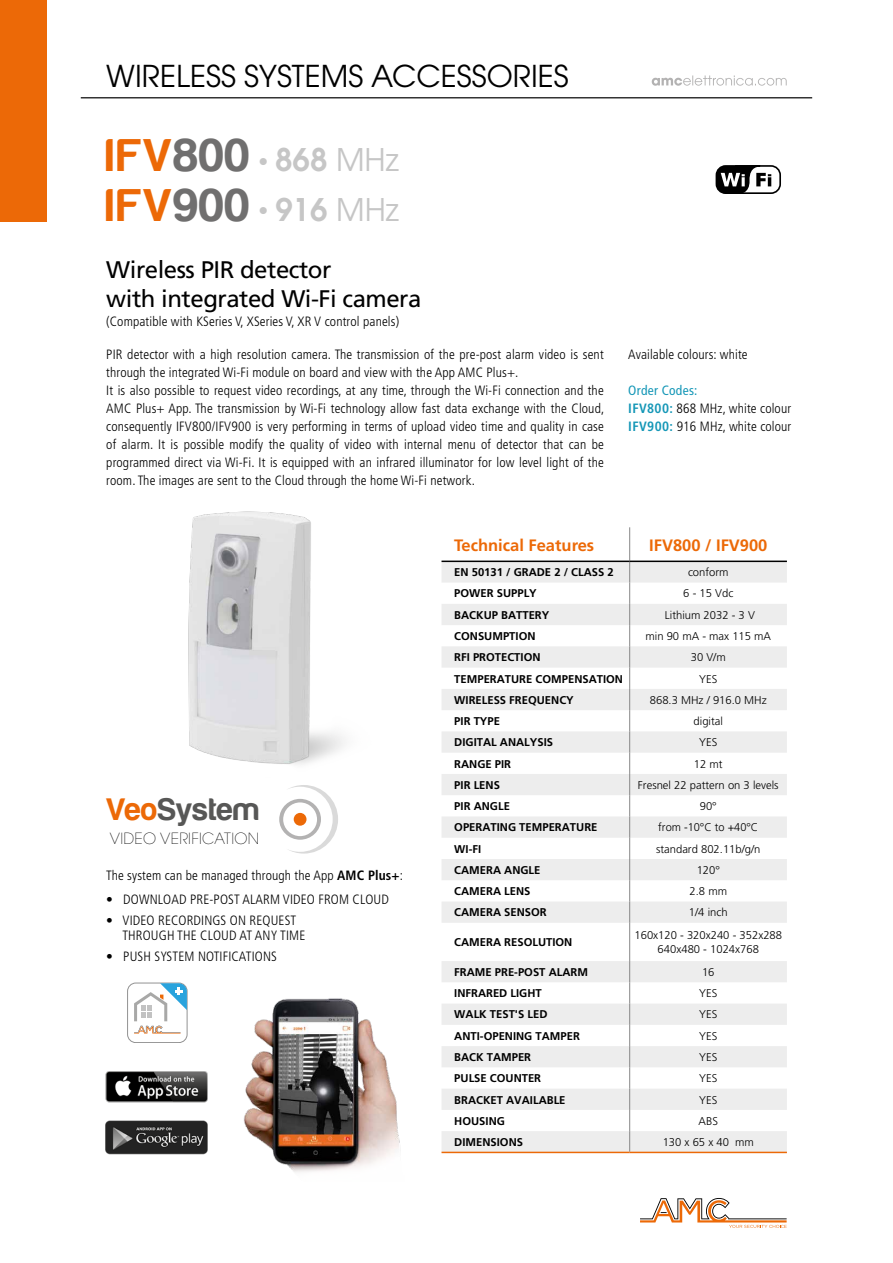
<style>
.page{position:relative;width:893px;height:1263px;background:#fff}
.page>*{position:absolute;margin:0;border:0;box-sizing:border-box;transform-origin:0 0}
.t1{font:47.55px "Harabara";letter-spacing:.03em;color:#ec6907}
.t2{font:32.25px "Harabara";letter-spacing:.02em;color:#575756}
.t3{font:600 31.05px "Avant Garde";color:#c6c6c6}
.t4{font:30px "Avant Garde";color:#000}
.t5{font:24px/28.8px "Frutiger LT Std";letter-spacing:-.02em;color:#000}
.t6{font:700 16.5px "Frutiger LT Std";color:#ec6907}
.t7{font:200 15.3px "Avant Garde";letter-spacing:.02em;color:#000}
.t8{font:300 condensed 13.5px/18px "Frutiger LT Std";letter-spacing:.01em;color:#000}
.t9{font:12.15px "Wingdings";color:#c6c6c6}
.t10{font:700 11.25px "Frutiger LT Std";color:#000}
.t11{font:300 11.25px/13.5px "Frutiger LT Std";color:#000;text-align:center}
.s1{color:#706f6f}
.s2{font-weight:400}
.s3{font-weight:400;color:#1597b7}
.s4{font-weight:700;color:#1597b7}
.s5{color:#ec6907}
.s6{font-weight:700}
</style>
<div class="page">
<hr style="left:81px;top:97px;width:731px;height:1px;background:#000">
<svg style="left:652px;top:75px;width:135px;height:11px"></svg>
<div style="left:0;top:0;width:47px;height:221px;background:#ec6907"></div>
<svg style="left:640px;top:1198px;width:147px;height:30px"></svg>
<img style="left:188px;top:511px;width:157px;height:254px">
<svg style="left:279px;top:785px;width:59px;height:68px"></svg>
<div style="left:294px;top:813px;width:12px;height:13px;background:#ec6907;border-radius:50%"></div>
<img style="left:244px;top:998px;width:156px;height:174px">
<img style="left:105px;top:1071px;width:103px;height:32px">
<img style="left:105px;top:1120px;width:103px;height:35px">
<svg style="left:716px;top:165px;width:65px;height:29px"></svg>
<svg style="left:441px;top:562px;width:346px;height:590px"></svg>
<svg style="left:441px;top:689px;width:346px;height:336px;fill:#f3f3f3"></svg>
<svg style="left:629px;top:562px;width:1px;height:361px"></svg>
<hr style="left:629px;top:923px;width:1px;height:38px;background:#878787">
<svg style="left:629px;top:961px;width:1px;height:191px"></svg>
<hr style="left:441px;top:1152px;width:189px;height:1px;background:#ec6907">
<hr style="left:630px;top:1152px;width:157px;height:1px;background:#ec6907">
<hr style="left:629px;top:527px;width:1px;height:34px;background:#878787">
<hr style="left:441px;top:561px;width:189px;height:1px;background:#000">
<hr style="left:630px;top:561px;width:157px;height:1px;background:#000">
<div style="left:127px;top:983px;width:60px;height:60px;border:1px solid #929292;border-radius:8px"></div>
<svg style="left:134px;top:983px;width:53px;height:50px"></svg>
<h3 class="t4" style="left:106px;top:58px;width:464px">WIRELESS SYSTEMS ACCESSORIES</h3>
<h1 class="t1" style="left:106px;top:131px;width:145px">IFV<span class="s1">800</span></h1>
<h1 class="t1" style="left:106px;top:180px;width:145px">IFV<span class="s1">900</span></h1>
<p class="t9" style="left:259px;top:155px;width:11px">●</p>
<h3 class="t3" style="left:275px;top:140px;width:125px">868 <span class="s2">MHz</span></h3>
<p class="t9" style="left:259px;top:204px;width:11px">●</p>
<h3 class="t3" style="left:275px;top:189px;width:125px">916 <span class="s2">MHz</span></h3>
<h3 class="t5" style="left:106px;top:255px;width:317px">Wireless PIR detector<br>with integrated Wi-Fi camera</h3>
<p class="t8" style="left:106px;top:313px;width:294px">(Compatible with KSeries V, XSeries V, XR V control panels)</p>
<p class="t8" style="left:106px;top:346px;width:499px">PIR detector with a high resolution camera. The transmission of the pre-post alarm video is sent through the integrated Wi-Fi module on board and view with the App AMC Plus+.<br>It is also possible to request video recordings, at any time, through the Wi-Fi connection and the AMC Plus+ App. The transmission by Wi-Fi technology allow fast data exchange with the Cloud, consequently IFV800/IFV900 is very performing in terms of upload video time and quality in case of alarm. It is possible modify the quality of video with internal menu of detector that can be programmed direct via Wi-Fi. It is equipped with an infrared illuminator for low level light of the room. The images are sent to the Cloud through the home Wi-Fi network.</p>
<p class="t8" style="left:628px;top:346px;width:121px">Available colours: white</p>
<p class="t8" style="left:628px;top:382px;width:165px"><span class="s3">Order Codes:<br></span><span class="s4">IFV800:</span> 868 MHz, white colour<br><span class="s4">IFV900:</span> 916 MHz, white colour</p>
<h2 class="t2" style="left:106px;top:792px;width:155px"><span class="s5">Veo</span>System</h2>
<p class="t7" style="left:110px;top:829px;width:151px">VIDEO VERIFICATION</p>
<p class="t8" style="left:106px;top:866px;width:298px">The system can be managed through the App <span class="s6">AMC Plus+</span>:</p>
<p class="t8" style="left:106px;top:890px;width:284px">• DOWNLOAD PRE-POST ALARM VIDEO FROM CLOUD</p>
<p class="t8" style="left:122px;top:913px;width:184px;line-height:15px;text-indent:-16px">• VIDEO RECORDINGS ON REQUEST<br>THROUGH THE CLOUD AT ANY TIME</p>
<p class="t8" style="left:106px;top:947px;width:172px">• PUSH SYSTEM NOTIFICATIONS</p>
<p class="t6" style="left:454px;top:535px;width:141px">Technical Features</p>
<p class="t6" style="left:649px;top:535px;width:120px">IFV800 / IFV900</p>
<p class="t10" style="left:454px;top:566px;width:161px">EN 50131 / GRADE 2 / CLASS 2</p>
<p class="t11" style="left:688px;top:566px;width:42px">conform</p>
<p class="t10" style="left:454px;top:587px;width:84px">POWER SUPPLY</p>
<p class="t11" style="left:683px;top:587px;width:52px">6 - 15 Vdc</p>
<p class="t10" style="left:454px;top:608px;width:97px">BACKUP BATTERY</p>
<p class="t11" style="left:665px;top:608px;width:92px">Lithium 2032 - 3 V</p>
<p class="t10" style="left:454px;top:629px;width:83px">CONSUMPTION</p>
<p class="t11" style="left:645px;top:629px;width:127px">min 90 mA - max 115 mA</p>
<p class="t10" style="left:454px;top:651px;width:88px">RFI PROTECTION</p>
<p class="t11" style="left:691px;top:651px;width:37px">30 V/m</p>
<p class="t10" style="left:454px;top:672px;width:170px">TEMPERATURE COMPENSATION</p>
<p class="t11" style="left:699px;top:672px;width:20px">YES</p>
<p class="t10" style="left:454px;top:693px;width:121px">WIRELESS FREQUENCY</p>
<p class="t11" style="left:650px;top:693px;width:118px">868.3 MHz / 916.0 MHz</p>
<p class="t10" style="left:454px;top:714px;width:47px">PIR TYPE</p>
<p class="t11" style="left:694px;top:714px;width:31px">digital</p>
<p class="t10" style="left:454px;top:736px;width:100px">DIGITAL ANALYSIS</p>
<p class="t11" style="left:699px;top:736px;width:20px">YES</p>
<p class="t10" style="left:454px;top:757px;width:58px">RANGE PIR</p>
<p class="t11" style="left:694px;top:757px;width:30px">12 mt</p>
<p class="t10" style="left:454px;top:778px;width:47px">PIR LENS</p>
<p class="t11" style="left:638px;top:778px;width:142px">Fresnel 22 pattern on 3 levels</p>
<p class="t10" style="left:454px;top:799px;width:57px">PIR ANGLE</p>
<p class="t11" style="left:700px;top:800px;width:19px">90°</p>
<p class="t10" style="left:454px;top:821px;width:145px">OPERATING TEMPERATURE</p>
<p class="t11" style="left:658px;top:821px;width:101px">from -10°C to +40°C</p>
<p class="t10" style="left:454px;top:842px;width:28px">WI-FI</p>
<p class="t11" style="left:656px;top:842px;width:106px">standard 802.11b/g/n</p>
<p class="t10" style="left:454px;top:863px;width:88px">CAMERA ANGLE</p>
<p class="t11" style="left:697px;top:863px;width:25px">120°</p>
<p class="t10" style="left:454px;top:884px;width:78px">CAMERA LENS</p>
<p class="t11" style="left:690px;top:885px;width:39px">2.8 mm</p>
<p class="t10" style="left:454px;top:906px;width:94px">CAMERA SENSOR</p>
<p class="t11" style="left:689px;top:906px;width:40px">1/4 inch</p>
<p class="t10" style="left:454px;top:936px;width:120px">CAMERA RESOLUTION</p>
<p class="t11" style="left:634px;top:929px;width:149px">160x120 - 320x240 - 352x288<br>640x480 - 1024x768</p>
<p class="t10" style="left:454px;top:965px;width:135px">FRAME PRE-POST ALARM</p>
<p class="t11" style="left:702px;top:965px;width:14px">16</p>
<p class="t10" style="left:454px;top:987px;width:89px">INFRARED LIGHT</p>
<p class="t11" style="left:699px;top:987px;width:20px">YES</p>
<p class="t10" style="left:454px;top:1008px;width:95px">WALK TEST'S LED</p>
<p class="t11" style="left:699px;top:1008px;width:20px">YES</p>
<p class="t10" style="left:454px;top:1029px;width:127px">ANTI-OPENING TAMPER</p>
<p class="t11" style="left:699px;top:1029px;width:20px">YES</p>
<p class="t10" style="left:454px;top:1050px;width:78px">BACK TAMPER</p>
<p class="t11" style="left:699px;top:1050px;width:20px">YES</p>
<p class="t10" style="left:454px;top:1072px;width:88px">PULSE COUNTER</p>
<p class="t11" style="left:699px;top:1072px;width:20px">YES</p>
<p class="t10" style="left:454px;top:1093px;width:113px">BRACKET AVAILABLE</p>
<p class="t11" style="left:699px;top:1093px;width:20px">YES</p>
<p class="t10" style="left:454px;top:1114px;width:52px">HOUSING</p>
<p class="t11" style="left:699px;top:1114px;width:21px">ABS</p>
<p class="t10" style="left:454px;top:1135px;width:70px">DIMENSIONS</p>
<p class="t11" style="left:663px;top:1135px;width:93px">130 x 65 x 40 mm</p>
</div>
